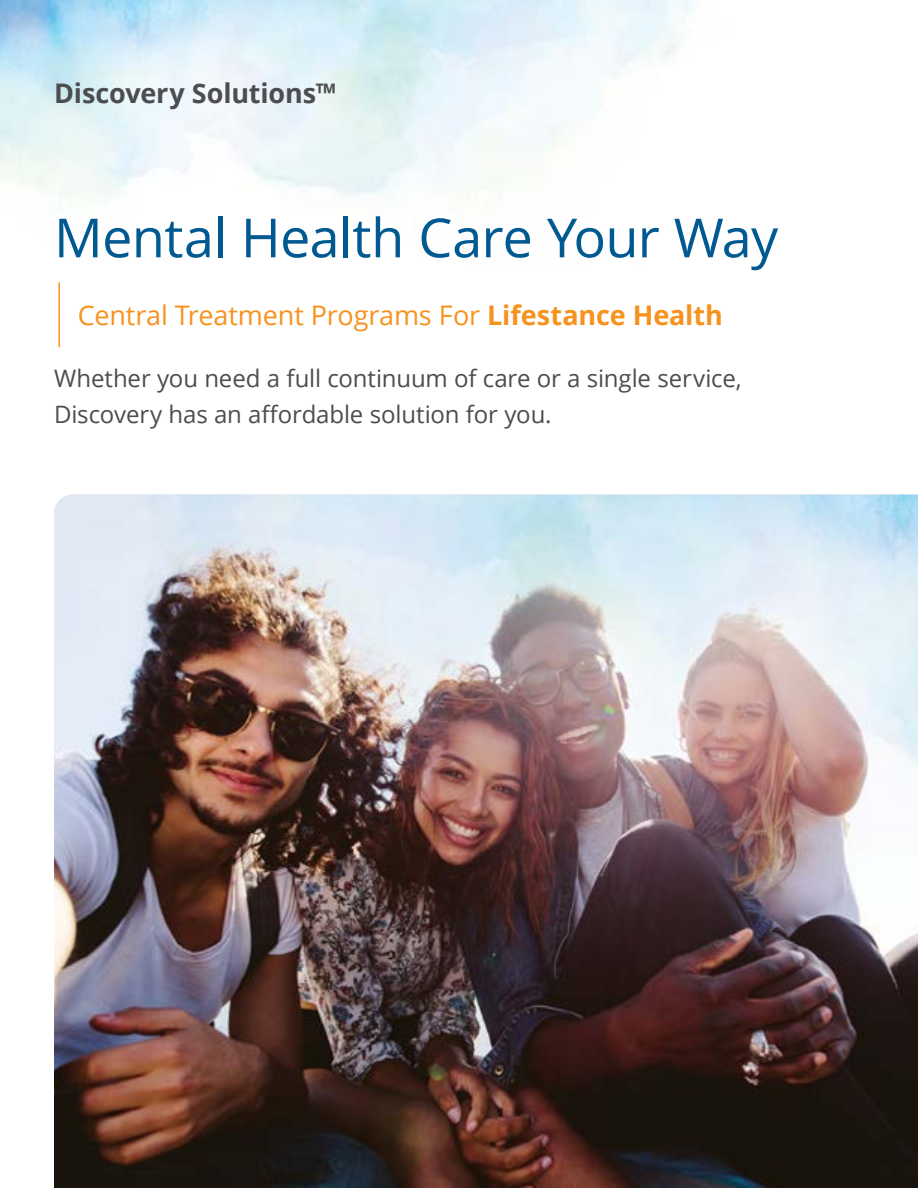
<style>
.page{position:relative;width:918px;height:1188px;background:#fff}
.page>*{position:absolute;margin:0;border:0;box-sizing:border-box;transform-origin:0 0}
.t1{font:54px "Open Sans";letter-spacing:-.01em;color:#005a91}
.t2{font:27px "Open Sans";letter-spacing:-.005em;color:#f7921e}
.t3{font:700 27px "Open Sans";letter-spacing:-.005em;color:#4d4d4f}
.t4{font:24px/36px "Open Sans";letter-spacing:-.005em;color:#4d4d4f}
.s1{font-weight:700}
</style>
<div class="page">
<img style="left:0;top:0;width:694px;height:196px">
<img style="left:54px;top:495px;width:864px;height:693px">
<hr style="left:58px;top:282px;width:2px;height:65px;background:#f7921e">
<p class="t3" style="left:54px;top:74px;width:284px">Discovery Solutions™</p>
<h1 class="t1" style="left:54px;top:201px;width:726px">Mental Health Care Your Way</h1>
<p class="t2" style="left:78px;top:297px;width:646px">Central Treatment Programs For <span class="s1">Lifestance Health</span></p>
<p class="t4" style="left:54px;top:360px;width:689px">Whether you need a full continuum of care or a single service,<br>Discovery has an affordable solution for you.</p>
</div>
